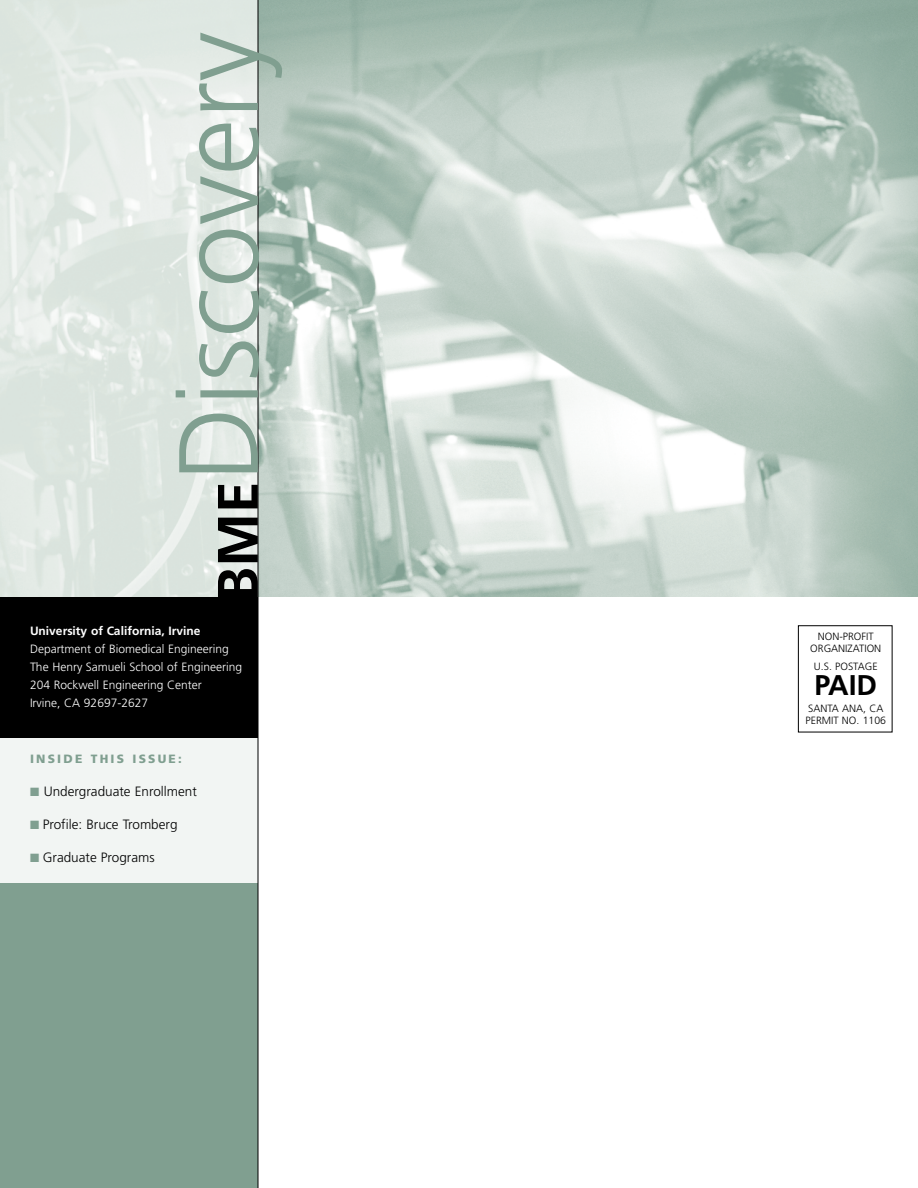
<style>
.page{position:relative;width:918px;height:1188px;background:#fff}
.page>*{position:absolute;margin:0;border:0;box-sizing:border-box;transform-origin:0 0}
.t1{font:300 112.5px "Frutiger";color:#809f90}
.t2{font:700 28.5px "Frutiger";color:#000}
.t3{font:300 13.5px "Frutiger";color:#000}
.t4{font:300 12px/18px "Frutiger";color:#fff}
.t5{font:700 12px "Frutiger";color:#fff}
.t6{font:900 12px "Frutiger";letter-spacing:.185em;color:#809f90}
.t7{font:300 10.5px/12px "Frutiger";color:#000;text-align:center}
.s1{font-weight:700;font-size:57px;color:#000}
.s2{color:#809f90}
</style>
<div class="page">
<div style="left:0;top:577px;width:258px;height:611px;background:#809f90"></div>
<div style="left:0;top:577px;width:258px;height:163px;background:#000"></div>
<img style="left:0;top:0;width:918px;height:597px">
<div style="left:0;top:739px;width:258px;height:144px;background:#f2f5f3"></div>
<div style="left:798px;top:625px;width:94px;height:107px;border:1px solid #000"></div>
<hr style="left:258px;top:0;width:1px;height:1188px;background:#000">
<h1 class="t1" style="left:173px;top:602px;width:572px;rotate:-90deg"><span class="s1">BME</span>Discovery</h1>
<p class="t5" style="left:30px;top:626px;width:172px">University of California, Irvine</p>
<p class="t4" style="left:30px;top:640px;width:214px">Department of Biomedical Engineering The Henry Samueli School of Engineering 204 Rockwell Engineering Center<br>Irvine, CA 92697-2627</p>
<p class="t6" style="left:30px;top:754px;width:153px">INSIDE THIS ISSUE:</p>
<p class="t3" style="left:30px;top:786px;width:168px"><span class="s2">■</span> Undergraduate Enrollment</p>
<p class="t3" style="left:30px;top:819px;width:149px"><span class="s2">■</span> Profile: Bruce Tromberg</p>
<p class="t3" style="left:30px;top:852px;width:126px"><span class="s2">■</span> Graduate Programs</p>
<p class="t7" style="left:810px;top:631px;width:73px">NON-PROFIT<br>ORGANIZATION</p>
<p class="t7" style="left:814px;top:661px;width:65px">U.S. POSTAGE</p>
<h2 class="t2" style="left:814px;top:674px;width:64px">PAID</h2>
<p class="t7" style="left:806px;top:703px;width:82px;text-align:left">SANTA ANA, CA<br>PERMIT NO. 1106</p>
</div>
